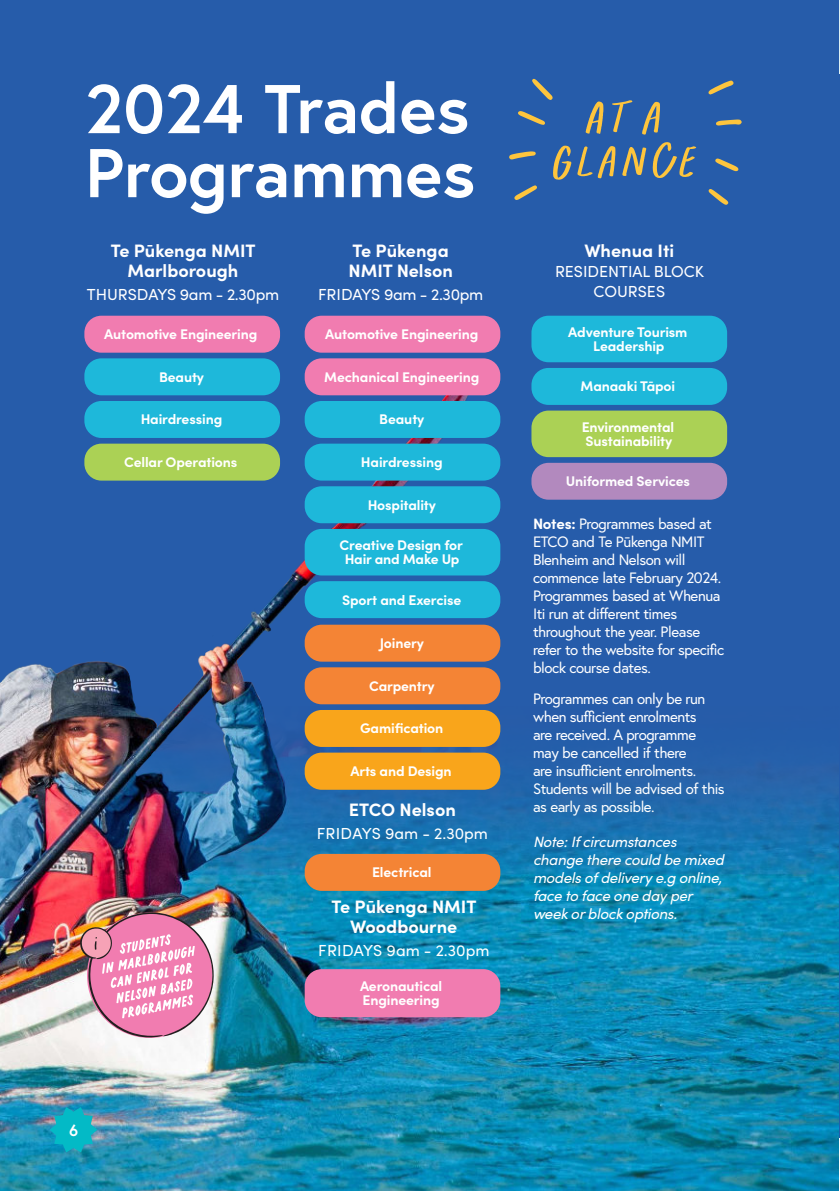
<style>
.page{position:relative;width:840px;height:1191px;background:#fff}
.page>*{position:absolute;margin:0;border:0;box-sizing:border-box;transform-origin:0 0}
.t1{font:700 68.8px/64px "Europa";color:#fff}
.t2{font:700 18px/20px "Sofia Pro";color:#fff;text-align:center}
.t3{font:16px/20px "Sofia Pro";color:#fff;text-align:center}
.t4{font:16px "Sofia Pro";letter-spacing:-.02em;color:#fff}
.t5{font:700 16px "Europa";color:#fff}
.t6{font:15px/18px "Europa";letter-spacing:-.03em;color:#fff}
.t7{font:italic 15px/18px "Sofia Pro";letter-spacing:-.02em;color:#fff}
.t8{font:700 14px/13.8px "Sofia Pro";letter-spacing:-.01em;color:#fff;text-align:center}
.s1{font-family:"Sofia Pro";font-weight:700}
</style>
<div class="page">
<div style="left:0;top:0;width:839px;height:1137px;background:#265caa"></div>
<img style="left:0;top:328px;width:728px;height:365px">
<img style="left:0;top:693px;width:838px;height:498px">
<svg style="left:50px;top:1107px;width:47px;height:45px;background:#17aabe"></svg>
<hr style="left:838px;top:0;width:1px;height:74px;background:#dff2f4">
<div style="left:84px;top:316px;width:196px;height:37px;background:#f17cb0;border-radius:17px"></div>
<div style="left:531px;top:316px;width:195px;height:46px;background:#1eb8da;border-radius:17px"></div>
<div style="left:531px;top:368px;width:195px;height:37px;background:#1eb8da;border-radius:17px"></div>
<div style="left:531px;top:463px;width:195px;height:37px;background:#b289be;border-radius:17px"></div>
<div style="left:531px;top:410px;width:195px;height:47px;background:#abd155;border-radius:17px"></div>
<div style="left:304px;top:624px;width:196px;height:37px;background:#f48435;border-radius:17px"></div>
<div style="left:304px;top:316px;width:196px;height:37px;background:#f17cb0;border-radius:17px"></div>
<div style="left:304px;top:486px;width:196px;height:37px;background:#1eb8da;border-radius:17px"></div>
<div style="left:304px;top:401px;width:196px;height:37px;background:#1eb8da;border-radius:17px"></div>
<div style="left:304px;top:529px;width:196px;height:46px;background:#1eb8da;border-radius:17px"></div>
<div style="left:304px;top:581px;width:196px;height:37px;background:#1eb8da;border-radius:17px"></div>
<div style="left:304px;top:752px;width:196px;height:37px;background:#f9a51b;border-radius:17px"></div>
<div style="left:304px;top:358px;width:196px;height:37px;background:#f17cb0;border-radius:17px"></div>
<div style="left:304px;top:443px;width:196px;height:37px;background:#1eb8da;border-radius:17px"></div>
<div style="left:84px;top:358px;width:196px;height:37px;background:#1eb8da;border-radius:17px"></div>
<div style="left:84px;top:401px;width:196px;height:37px;background:#1eb8da;border-radius:17px"></div>
<div style="left:84px;top:443px;width:196px;height:37px;background:#abd155;border-radius:17px"></div>
<div style="left:304px;top:667px;width:196px;height:37px;background:#f48435;border-radius:17px"></div>
<div style="left:304px;top:854px;width:196px;height:37px;background:#f48435;border-radius:17px"></div>
<div style="left:304px;top:710px;width:196px;height:37px;background:#f9a51b;border-radius:17px"></div>
<div style="left:304px;top:969px;width:196px;height:48px;background:#f17cb0;border-radius:17px"></div>
<svg style="left:80px;top:912px;width:134px;height:126px;background:#e39ab6"></svg>
<svg style="left:518px;top:111px;width:26px;height:14px"></svg>
<svg style="left:532px;top:79px;width:20px;height:21px"></svg>
<svg style="left:509px;top:151px;width:26px;height:8px"></svg>
<svg style="left:514px;top:185px;width:22px;height:15px"></svg>
<svg style="left:708px;top:81px;width:25px;height:14px"></svg>
<svg style="left:716px;top:119px;width:25px;height:7px"></svg>
<svg style="left:715px;top:158px;width:23px;height:13px"></svg>
<svg style="left:708px;top:189px;width:20px;height:16px"></svg>
<svg style="left:553px;top:142px;width:143px;height:38px"></svg>
<svg style="left:585px;top:100px;width:74px;height:35px"></svg>
<h1 class="t1" style="left:85px;top:83px;width:391px">2024 Trades<br>Programmes</h1>
<p class="t2" style="left:111px;top:242px;width:146px">Te Pūkenga NMIT<br>Marlborough</p>
<p class="t3" style="left:87px;top:286px;width:194px">THURSDAYS 9am - 2.30pm</p>
<p class="t2" style="left:348px;top:242px;width:106px;text-align:left">Te Pūkenga<br>NMIT Nelson</p>
<p class="t4" style="left:318px;top:288px;width:166px">FRIDAYS 9am - 2.30pm</p>
<p class="t2" style="left:584px;top:242px;width:91px">Whenua Iti</p>
<p class="t3" style="left:554px;top:263px;width:150px">RESIDENTIAL BLOCK<br>COURSES</p>
<p class="t8" style="left:104px;top:329px;width:154px">Automotive Engineering</p>
<p class="t8" style="left:568px;top:327px;width:121px">Adventure Tourism<br>Leadership</p>
<p class="t8" style="left:580px;top:381px;width:96px">Manaaki Tāpoi</p>
<p class="t8" style="left:325px;top:329px;width:154px">Automotive Engineering</p>
<p class="t8" style="left:324px;top:371px;width:156px">Mechanical Engineering</p>
<p class="t8" style="left:159px;top:371px;width:47px">Beauty</p>
<p class="t8" style="left:141px;top:414px;width:83px">Hairdressing</p>
<p class="t8" style="left:124px;top:457px;width:115px">Cellar Operations</p>
<p class="t8" style="left:379px;top:414px;width:47px">Beauty</p>
<p class="t8" style="left:581px;top:422px;width:94px;text-align:left">Environmental<br>Sustainability</p>
<p class="t8" style="left:361px;top:457px;width:83px">Hairdressing</p>
<p class="t8" style="left:367px;top:499px;width:70px">Hospitality</p>
<p class="t8" style="left:339px;top:540px;width:125px">Creative Design for<br>Hair and Make Up</p>
<p class="t8" style="left:342px;top:594px;width:120px">Sport and Exercise</p>
<p class="t8" style="left:379px;top:638px;width:46px">Joinery</p>
<p class="t8" style="left:369px;top:680px;width:67px">Carpentry</p>
<p class="t8" style="left:360px;top:723px;width:85px">Gamification</p>
<p class="t8" style="left:350px;top:766px;width:103px">Arts and Design</p>
<p class="t2" style="left:348px;top:801px;width:108px">ETCO Nelson</p>
<p class="t3" style="left:316px;top:825px;width:173px">FRIDAYS 9am - 2.30pm</p>
<p class="t8" style="left:372px;top:867px;width:61px">Electrical</p>
<p class="t2" style="left:331px;top:899px;width:146px">Te Pūkenga NMIT<br>Woodbourne</p>
<p class="t3" style="left:318px;top:942px;width:173px">FRIDAYS 9am - 2.30pm</p>
<p class="t8" style="left:360px;top:981px;width:84px;text-align:left">Aeronautical<br>Engineering</p>
<p class="t8" style="left:565px;top:476px;width:125px">Uniformed Services</p>
<p class="t6" style="left:532px;top:516px;width:193px"><span class="s1">Notes:</span> Programmes based at<br>ETCO and Te Pūkenga NMIT<br>Blenheim and Nelson will commence late February 2024.<br>Programmes based at Whenua<br>Iti run at different times throughout the year. Please refer to the website for specific block course dates.</p>
<p class="t6" style="left:532px;top:691px;width:193px">Programmes can only be run when sufficient enrolments<br>are received. A programme may be cancelled if there<br>are insufficient enrolments.<br>Students will be advised of this as early as possible.</p>
<p class="t7" style="left:532px;top:834px;width:192px">Note: If circumstances change there could be mixed models of delivery e.g online, face to face one day per week or block options.</p>
<p class="t5" style="left:69px;top:1123px;width:11px">6</p>
</div>
